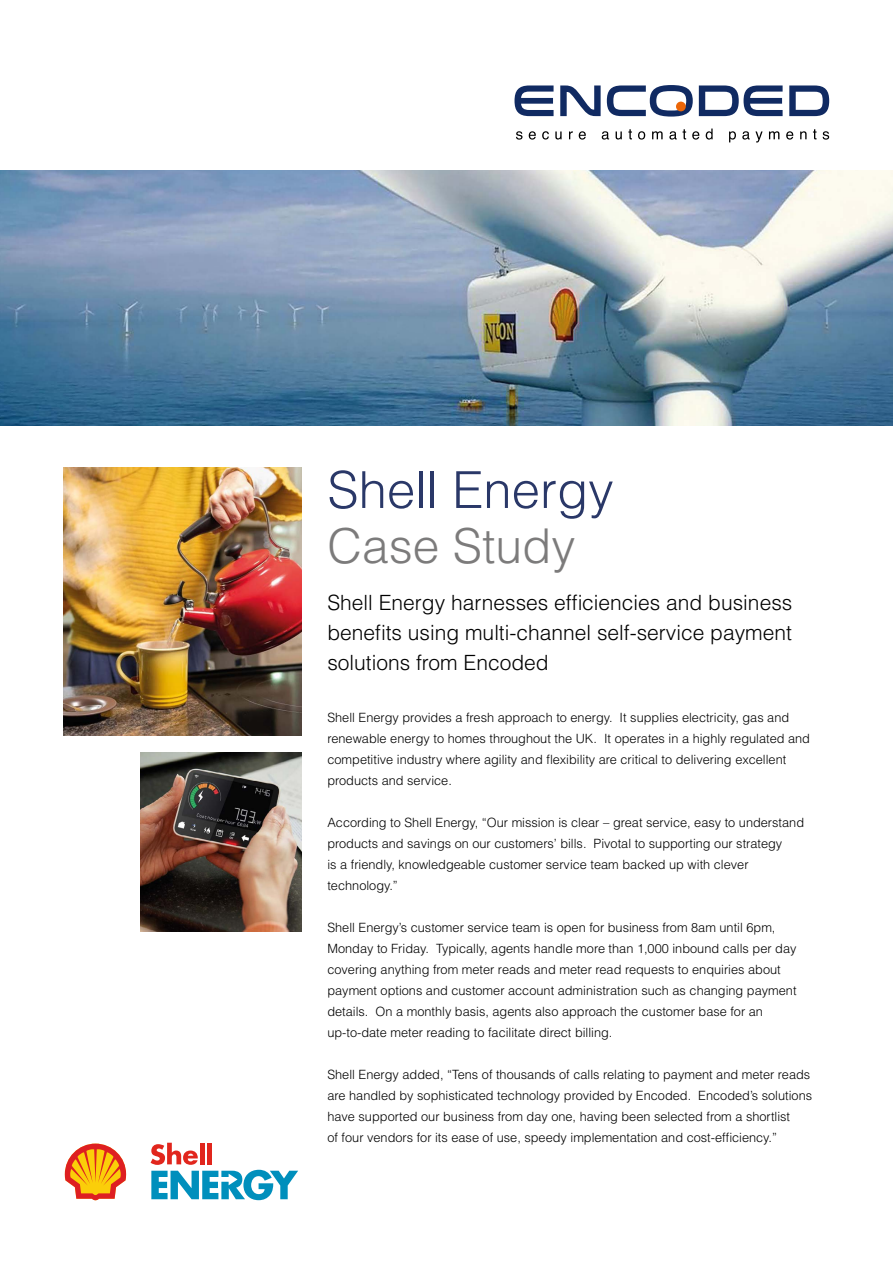
<style>
.page{position:relative;width:893px;height:1263px;background:#fff}
.page>*{position:absolute;margin:0;border:0;box-sizing:border-box;transform-origin:0 0}
.t1{font:300 51px "Helvetica";color:#2a3868}
.t2{font:300 48px "Helvetica";color:#7c7b7b}
.t3{font:300 21px/30px "Helvetica";color:#000;text-align:justify}
.t4{font:300 12.75px/21px "Helvetica";color:#000}
</style>
<div class="page">
<svg style="left:514px;top:85px;width:40px;height:31px"></svg>
<svg style="left:560px;top:85px;width:41px;height:31px"></svg>
<svg style="left:607px;top:85px;width:86px;height:32px"></svg>
<svg style="left:699px;top:85px;width:84px;height:31px"></svg>
<svg style="left:789px;top:85px;width:40px;height:31px"></svg>
<div style="left:676px;top:102px;width:10px;height:9px;background:#ec6608;border-radius:50%"></div>
<svg style="left:516px;top:131px;width:6px;height:9px"></svg>
<svg style="left:529px;top:131px;width:7px;height:9px"></svg>
<svg style="left:542px;top:131px;width:7px;height:9px"></svg>
<svg style="left:555px;top:131px;width:7px;height:9px"></svg>
<svg style="left:569px;top:131px;width:4px;height:8px"></svg>
<svg style="left:579px;top:131px;width:7px;height:9px"></svg>
<svg style="left:602px;top:131px;width:7px;height:9px"></svg>
<svg style="left:616px;top:131px;width:6px;height:9px"></svg>
<svg style="left:628px;top:129px;width:4px;height:10px"></svg>
<svg style="left:638px;top:131px;width:7px;height:9px"></svg>
<svg style="left:652px;top:131px;width:11px;height:8px"></svg>
<svg style="left:669px;top:129px;width:17px;height:11px"></svg>
<svg style="left:692px;top:131px;width:7px;height:9px"></svg>
<svg style="left:706px;top:129px;width:7px;height:11px"></svg>
<svg style="left:729px;top:131px;width:7px;height:11px"></svg>
<svg style="left:742px;top:131px;width:21px;height:12px"></svg>
<svg style="left:769px;top:131px;width:10px;height:8px"></svg>
<svg style="left:786px;top:131px;width:7px;height:9px"></svg>
<svg style="left:800px;top:131px;width:7px;height:8px"></svg>
<svg style="left:813px;top:129px;width:4px;height:10px"></svg>
<svg style="left:823px;top:131px;width:6px;height:9px"></svg>
<img style="left:0;top:170px;width:893px;height:255px">
<svg style="left:151px;top:1143px;width:147px;height:57px"></svg>
<svg style="left:64px;top:1143px;width:63px;height:58px"></svg>
<img style="left:64px;top:468px;width:238px;height:268px">
<img style="left:140px;top:753px;width:162px;height:178px">
<h1 class="t1" style="left:327px;top:458px;width:288px">Shell Energy</h1>
<h2 class="t2" style="left:327px;top:516px;width:250px">Case Study</h2>
<h3 class="t3" style="left:327px;top:587px;width:466px">Shell Energy harnesses efficiencies and business benefits using multi-channel self-service payment solutions from Encoded</h3>
<p class="t4" style="left:327px;top:707px;width:484px">Shell Energy provides a fresh approach to energy. It supplies electricity, gas and renewable energy to homes throughout the UK. It operates in a highly regulated and competitive industry where agility and flexibility are critical to delivering excellent products and service.</p>
<p class="t4" style="left:327px;top:812px;width:478px">According to Shell Energy, “Our mission is clear – great service, easy to understand products and savings on our customers’ bills. Pivotal to supporting our strategy<br>is a friendly, knowledgeable customer service team backed up with clever technology.”</p>
<p class="t4" style="left:327px;top:917px;width:471px">Shell Energy’s customer service team is open for business from 8am until 6pm, Monday to Friday. Typically, agents handle more than 1,000 inbound calls per day covering anything from meter reads and meter read requests to enquiries about payment options and customer account administration such as changing payment details. On a monthly basis, agents also approach the customer base for an up-to-date meter reading to facilitate direct billing.</p>
<p class="t4" style="left:327px;top:1064px;width:486px">Shell Energy added, “Tens of thousands of calls relating to payment and meter reads are handled by sophisticated technology provided by Encoded. Encoded’s solutions have supported our business from day one, having been selected from a shortlist<br>of four vendors for its ease of use, speedy implementation and cost-efficiency.”</p>
</div>
